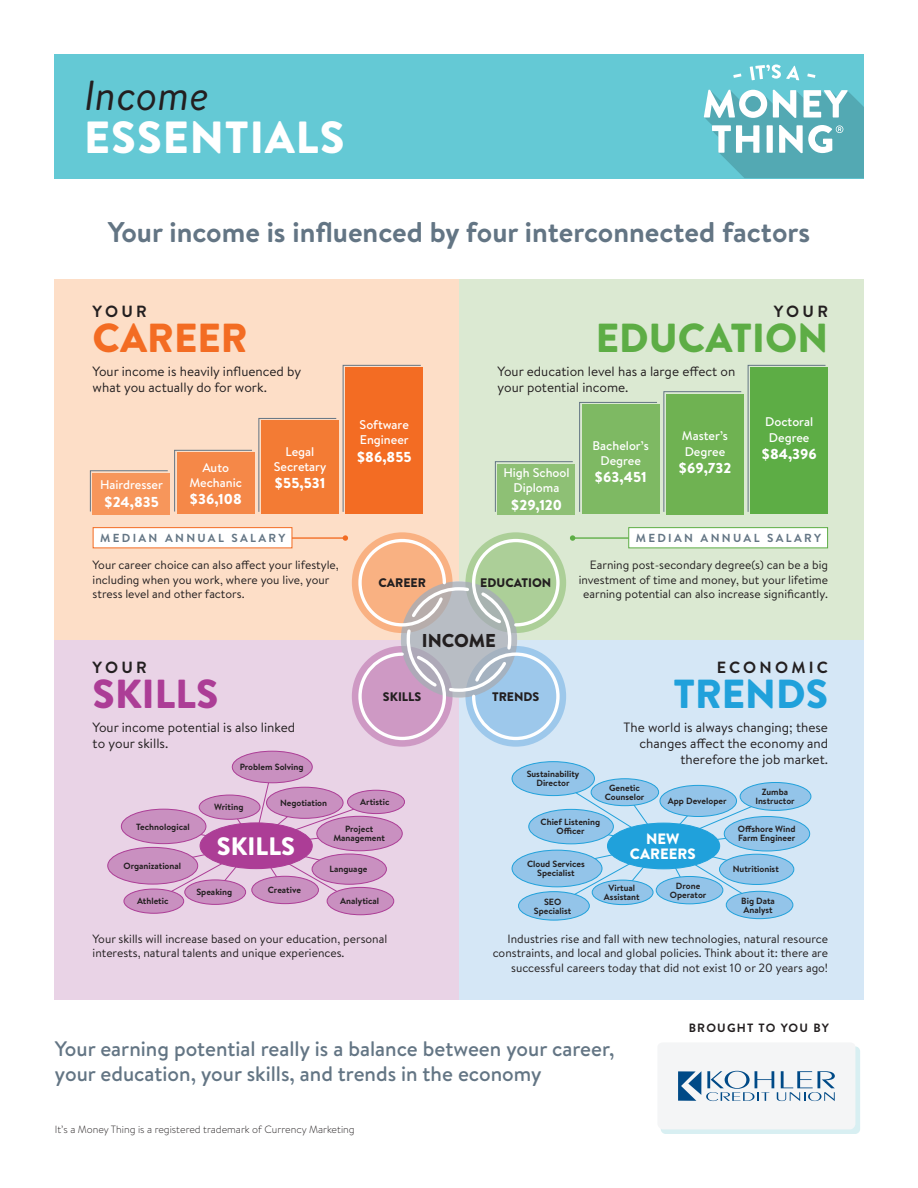
<style>
.page{position:relative;width:918px;height:1188px;background:#fff}
.page>*{position:absolute;margin:0;border:0;box-sizing:border-box;transform-origin:0 0}
.t1{font:900 45px "Brandon Text";letter-spacing:.02em;color:#fff}
.t2{font:italic 42px "Brandon Text";color:#231f20}
.t3{font:900 40.5px "Brandon Text";color:#5dad45}
.t4{font:900 40.5px "Brandon Text";color:#f36c23}
.t5{font:900 40.5px "Brandon Text";color:#ac3d96}
.t6{font:900 40.5px "Brandon Text";color:#20a1db}
.t7{font:700 28.5px "Brandon Text";color:#637584}
.t8{font:900 25.2px "Brandon Text";color:#fff}
.t9{font:500 21px/25.2px "Brandon Text";color:#637584}
.t10{font:900 18.6px "Brandon Text";color:#231f20}
.t11{font:700 16.2px "Brandon Text";letter-spacing:.2em;color:#231f20}
.t12{font:900 15px/15px "Brandon Text";color:#fff;text-align:center}
.t13{font:900 14.4px "Brandon Text";color:#fff}
.t14{font:13.5px/16.2px "Brandon Text";color:#231f20}
.t15{font:500 12.6px/15.1px "Brandon Text";color:#fff;text-align:center}
.t16{font:900 12.45px "Brandon Text";color:#231f20}
.t17{font:12px/14.4px "Brandon Text";color:#231f20}
.t18{font:700 12px "Brandon Text";letter-spacing:.1em;color:#231f20}
.t19{font:700 11.7px "Brandon Text";letter-spacing:.2em;color:#637584}
.t20{font:300 10.5px "Brandon Text";color:#231f20}
.t21{font:700 9px/9px "Brandon Text";color:#231f20;text-align:center}
</style>
<div class="page">
<div style="left:661px;top:1046px;width:199px;height:88px;background:#d8eff2;border-radius:5px"></div>
<svg style="left:658px;top:1043px;width:197px;height:86px"></svg>
<div style="left:54px;top:280px;width:405px;height:360px;background:#fddec7"></div>
<div style="left:459px;top:280px;width:405px;height:360px;background:#dbe9d2"></div>
<div style="left:54px;top:640px;width:405px;height:360px;background:#e9d3e6"></div>
<div style="left:459px;top:640px;width:405px;height:360px;background:#d5e7f6"></div>
<div style="left:750px;top:368px;width:78px;height:146px;background:#5dad45"></div>
<div style="left:726px;top:891px;width:67px;height:28px;background:#93c4e9;border-radius:50%"></div>
<div style="left:726px;top:891px;width:67px;height:28px;border:1px solid #20a1db;border-radius:50%"></div>
<div style="left:519px;top:892px;width:70px;height:28px;background:#93c4e9;border-radius:50%"></div>
<div style="left:518px;top:891px;width:72px;height:29px;border:1px solid #20a1db;border-radius:50%"></div>
<div style="left:327px;top:887px;width:67px;height:28px;background:#c990c0;border-radius:50%"></div>
<div style="left:327px;top:887px;width:67px;height:28px;border:1px solid #ac3d96;border-radius:50%"></div>
<svg style="left:89px;top:364px;width:737px;height:543px"></svg>
<div style="left:124px;top:889px;width:60px;height:24px;background:#c990c0;border-radius:50%"></div>
<div style="left:124px;top:889px;width:60px;height:25px;border:1px solid #ac3d96;border-radius:50%"></div>
<div style="left:200px;top:823px;width:112px;height:46px;background:#ac3d96;border-radius:50%"></div>
<div style="left:200px;top:822px;width:113px;height:47px;border:1px solid #ac3d96;border-radius:50%"></div>
<div style="left:54px;top:54px;width:810px;height:124px;background:#64c9d5"></div>
<svg style="left:704px;top:64px;width:160px;height:114px"></svg>
<h2 class="t2" style="left:84px;top:66px;width:127px">Income</h2>
<h1 class="t1" style="left:84px;top:106px;width:262px">ESSENTIALS</h1>
<h3 class="t7" style="left:108px;top:212px;width:704px">Your income is influenced by four interconnected factors</h3>
<h3 class="t11" style="left:93px;top:300px;width:56px">YOUR</h3>
<h3 class="t4" style="left:93px;top:310px;width:157px">CAREER</h3>
<h3 class="t11" style="left:774px;top:300px;width:56px">YOUR</h3>
<h3 class="t3" style="left:596px;top:310px;width:234px">EDUCATION</h3>
<p class="t14" style="left:93px;top:363px;width:210px">Your income is heavily influenced by what you actually do for work.</p>
<p class="t14" style="left:498px;top:363px;width:239px">Your education level has a large effect on your potential income.</p>
<p class="t15" style="left:274px;top:443px;width:54px">Legal<br>Secretary</p>
<p class="t13" style="left:275px;top:473px;width:52px">$55,531</p>
<p class="t15" style="left:189px;top:459px;width:54px">Auto<br>Mechanic</p>
<p class="t13" style="left:190px;top:489px;width:54px">$36,108</p>
<p class="t15" style="left:100px;top:477px;width:64px">Hairdresser</p>
<p class="t13" style="left:104px;top:492px;width:56px">$24,835</p>
<p class="t19" style="left:100px;top:530px;width:187px">MEDIAN ANNUAL SALARY</p>
<p class="t15" style="left:360px;top:417px;width:51px;text-align:left">Software<br>Engineer</p>
<p class="t13" style="left:357px;top:446px;width:57px">$86,855</p>
<p class="t15" style="left:765px;top:414px;width:50px">Doctoral<br>Degree</p>
<p class="t13" style="left:761px;top:444px;width:57px">$84,396</p>
<p class="t15" style="left:682px;top:428px;width:48px;text-align:left">Master’s<br>Degree</p>
<p class="t13" style="left:679px;top:458px;width:54px">$69,732</p>
<p class="t15" style="left:593px;top:437px;width:58px">Bachelor’s<br>Degree</p>
<p class="t15" style="left:503px;top:465px;width:68px">High School</p>
<p class="t13" style="left:595px;top:467px;width:54px">$63,451</p>
<p class="t15" style="left:514px;top:480px;width:47px">Diploma</p>
<p class="t13" style="left:511px;top:495px;width:53px">$29,120</p>
<p class="t19" style="left:636px;top:530px;width:187px">MEDIAN ANNUAL SALARY</p>
<p class="t17" style="left:93px;top:557px;width:248px">Your career choice can also affect your lifestyle, including when you work, where you live, your stress level and other factors.</p>
<p class="t16" style="left:378px;top:574px;width:49px">CAREER</p>
<p class="t16" style="left:480px;top:574px;width:73px">EDUCATION</p>
<p class="t17" style="left:579px;top:557px;width:251px;text-align:right">Earning post-secondary degree(s) can be a big investment of time and money, but your lifetime earning potential can also increase significantly.</p>
<h3 class="t10" style="left:422px;top:628px;width:76px">INCOME</h3>
<h3 class="t11" style="left:93px;top:656px;width:56px">YOUR</h3>
<h3 class="t5" style="left:93px;top:666px;width:127px">SKILLS</h3>
<p class="t16" style="left:383px;top:688px;width:40px">SKILLS</p>
<p class="t16" style="left:492px;top:688px;width:49px">TRENDS</p>
<h3 class="t11" style="left:717px;top:656px;width:113px">ECONOMIC</h3>
<h3 class="t6" style="left:673px;top:666px;width:156px">TRENDS</h3>
<p class="t14" style="left:93px;top:718px;width:204px">Your income potential is also linked to your skills.</p>
<p class="t21" style="left:240px;top:762px;width:65px">Problem Solving</p>
<p class="t21" style="left:214px;top:803px;width:31px">Writing</p>
<p class="t21" style="left:280px;top:798px;width:49px">Negotiation</p>
<p class="t21" style="left:360px;top:797px;width:31px">Artistic</p>
<p class="t21" style="left:527px;top:769px;width:54px">Sustainability<br>Director</p>
<p class="t14" style="left:624px;top:718px;width:206px;text-align:right">The world is always changing; these changes affect the economy and therefore the job market.</p>
<p class="t21" style="left:605px;top:783px;width:41px">Genetic<br>Counselor</p>
<p class="t21" style="left:668px;top:796px;width:60px">App Developer</p>
<p class="t21" style="left:755px;top:787px;width:41px">Zumba<br>Instructor</p>
<p class="t21" style="left:136px;top:822px;width:55px">Technological</p>
<p class="t21" style="left:124px;top:861px;width:59px">Organizational</p>
<h3 class="t8" style="left:217px;top:828px;width:80px">SKILLS</h3>
<p class="t21" style="left:333px;top:824px;width:53px">Project<br>Management</p>
<p class="t21" style="left:330px;top:864px;width:39px">Language</p>
<p class="t21" style="left:541px;top:817px;width:61px">Chief Listening<br>Officer</p>
<p class="t21" style="left:527px;top:859px;width:59px">Cloud Services<br>Specialist</p>
<p class="t12" style="left:630px;top:831px;width:67px">NEW<br>CAREERS</p>
<p class="t21" style="left:738px;top:825px;width:59px;text-align:left">Offshore Wind<br>Farm Engineer</p>
<p class="t21" style="left:733px;top:865px;width:47px">Nutritionist</p>
<p class="t21" style="left:137px;top:896px;width:33px">Athletic</p>
<p class="t21" style="left:196px;top:887px;width:37px">Speaking</p>
<p class="t21" style="left:268px;top:885px;width:35px">Creative</p>
<p class="t21" style="left:340px;top:896px;width:40px">Analytical</p>
<p class="t21" style="left:534px;top:897px;width:39px">SEO<br>Specialist</p>
<p class="t21" style="left:604px;top:883px;width:37px">Virtual<br>Assistant</p>
<p class="t21" style="left:670px;top:881px;width:38px">Drone<br>Operator</p>
<p class="t21" style="left:741px;top:896px;width:35px;text-align:left">Big Data<br>Analyst</p>
<p class="t17" style="left:93px;top:931px;width:296px">Your skills will increase based on your education, personal interests, natural talents and unique experiences.</p>
<p class="t17" style="left:493px;top:931px;width:337px;text-align:right">Industries rise and fall with new technologies, natural resource constraints, and local and global policies. Think about it: there are successful careers today that did not exist 10 or 20 years ago!</p>
<p class="t18" style="left:689px;top:1020px;width:142px">BROUGHT TO YOU BY</p>
<h3 class="t9" style="left:55px;top:1036px;width:561px">Your earning potential really is a balance between your career, your education, your skills, and trends in the economy</h3>
<p class="t20" style="left:55px;top:1122px;width:301px">It’s a Money Thing is a registered trademark of Currency Marketing</p>
</div>
